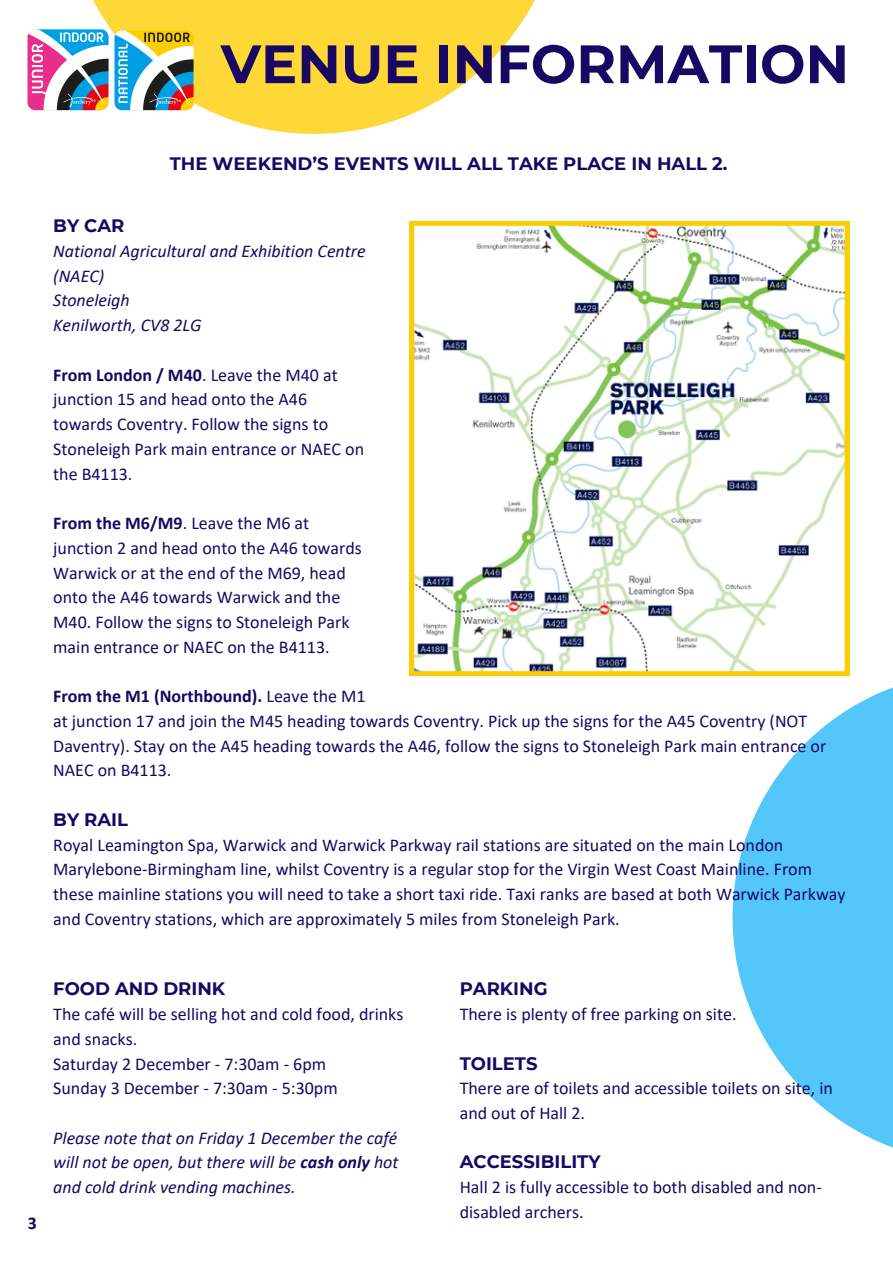
<style>
.page{position:relative;width:893px;height:1264px;background:#fff}
.page>*{position:absolute;margin:0;border:0;box-sizing:border-box;transform-origin:0 0}
.t1{font:700 54px "Montserrat";color:#180864}
.t2{font:18px/24.8px "Calibri";color:#180864}
.t3{font:italic 18px/24.8px "Calibri";color:#180864;text-align:justify}
.t4{font:700 18px "Montserrat";color:#180864}
.t5{font:700 18px "Calibri";color:#180864}
.s1{font-weight:700}
.s2{font-weight:400}
</style>
<div class="page">
<svg style="left:65px;top:0;width:470px;height:134px;fill:#fdd836"></svg>
<svg style="left:732px;top:672px;width:160px;height:476px;fill:#53c6fa"></svg>
<svg style="left:410px;top:221px;width:439px;height:454px"></svg>
<img style="left:28px;top:30px;width:81px;height:81px">
<img style="left:115px;top:30px;width:79px;height:80px">
<p class="t1" style="left:221px;top:31px;width:630px">VENUE INFORMATION</p>
<p class="t4" style="left:170px;top:152px;width:559px">THE WEEKEND’S EVENTS WILL ALL TAKE PLACE IN HALL 2.</p>
<p class="t4" style="left:53px;top:215px;width:73px">BY CAR</p>
<p class="t3" style="left:53px;top:240px;width:314px">National Agricultural and Exhibition Centre (NAEC)</p>
<p class="t3" style="left:53px;top:289px;width:78px">Stoneleigh</p>
<p class="t3" style="left:53px;top:314px;width:150px">Kenilworth, CV8 2LG</p>
<p class="t2" style="left:53px;top:364px;width:312px"><span class="s1">From London / M40</span>. Leave the M40 at junction 15 and head onto the A46 towards Coventry. Follow the signs to<br>Stoneleigh Park main entrance or NAEC on the B4113.</p>
<p class="t2" style="left:53px;top:512px;width:310px"><span class="s1">From the M6/M9</span>. Leave the M6 at junction 2 and head onto the A46 towards Warwick or at the end of the M69, head onto the A46 towards Warwick and the M40. Follow the signs to Stoneleigh Park main entrance or NAEC on the B4113.</p>
<p class="t5" style="left:53px;top:688px;width:314px">From the M1 (Northbound). <span class="s2">Leave the M1</span></p>
<p class="t2" style="left:53px;top:710px;width:774px">at junction 17 and join the M45 heading towards Coventry. Pick up the signs for the A45 Coventry (NOT<br>Daventry). Stay on the A45 heading towards the A46, follow the signs to Stoneleigh Park main entrance or<br>NAEC on B4113.</p>
<p class="t4" style="left:53px;top:808px;width:76px">BY RAIL</p>
<p class="t2" style="left:53px;top:833px;width:793px">Royal Leamington Spa, Warwick and Warwick Parkway rail stations are situated on the main London Marylebone-Birmingham line, whilst Coventry is a regular stop for the Virgin West Coast Mainline. From these mainline stations you will need to take a short taxi ride. Taxi ranks are based at both Warwick Parkway and Coventry stations, which are approximately 5 miles from Stoneleigh Park.</p>
<p class="t5" style="left:28px;top:1214px;width:11px">3</p>
<p class="t4" style="left:53px;top:977px;width:173px">FOOD AND DRINK</p>
<p class="t2" style="left:53px;top:1003px;width:352px">The café will be selling hot and cold food, drinks and snacks.</p>
<p class="t2" style="left:53px;top:1052px;width:274px">Saturday 2 December - 7:30am - 6pm</p>
<p class="t2" style="left:53px;top:1077px;width:286px">Sunday 3 December - 7:30am - 5:30pm</p>
<p class="t3" style="left:53px;top:1126px;width:347px">Please note that on Friday 1 December the café will not be open, but there will be <span class="s1">cash only</span> hot and cold drink vending machines.</p>
<p class="t4" style="left:459px;top:977px;width:89px">PARKING</p>
<p class="t2" style="left:459px;top:1003px;width:278px">There is plenty of free parking on site.</p>
<p class="t4" style="left:459px;top:1052px;width:79px">TOILETS</p>
<p class="t2" style="left:459px;top:1077px;width:375px">There are of toilets and accessible toilets on site, in and out of Hall 2.</p>
<p class="t4" style="left:459px;top:1150px;width:142px">ACCESSIBILITY</p>
<p class="t2" style="left:459px;top:1176px;width:363px">Hall 2 is fully accessible to both disabled and non&shy;disabled archers.</p>
</div>
